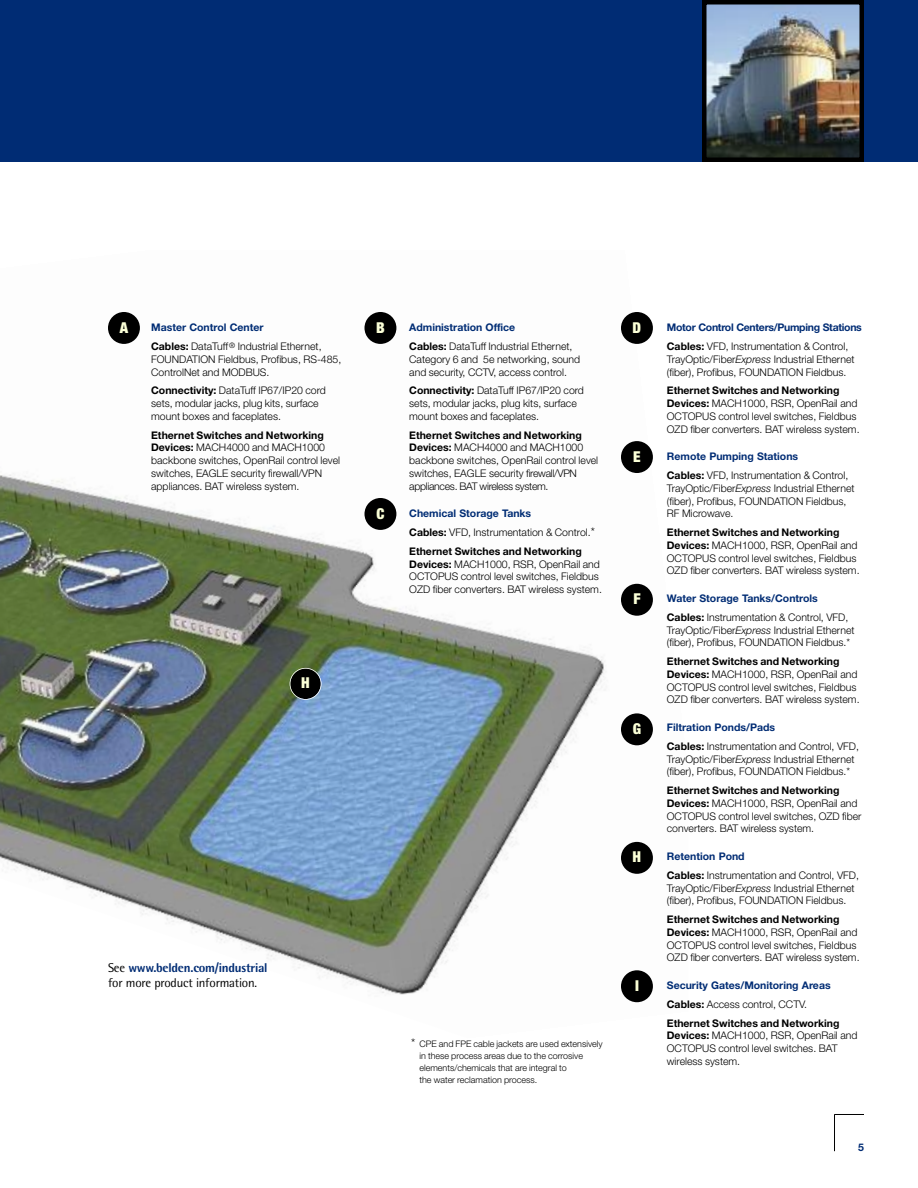
<style>
.page{position:relative;width:918px;height:1188px;background:#fff}
.page>*{position:absolute;margin:0;border:0;box-sizing:border-box;transform-origin:0 0}
.t1{font:900 condensed 15px "Helvetica Neue";color:#fbffd7}
.t2{font:12.75px/15px "Rotis Semi Sans";letter-spacing:-.015em;color:#000}
.t3{font:300 10.5px/12.8px "Helvetica Neue";color:#000}
.t4{font:700 10.5px/18.8px "Helvetica Neue";color:#000}
.t5{font:700 10.5px/18.8px "Helvetica Neue";letter-spacing:-.03em;color:#002c74}
.t6{font:300 9px/12px "Helvetica Neue";color:#000}
.s1{font-weight:700;color:#002c74}
.s2{font-weight:700}
.s3{color:#002c74}
.s4{font-weight:300}
.s5{font-weight:300;font-size:12px}
.s6{font-weight:800;color:#002c74}
.s7{font-size:12px}
.s8{color:#000}
.s9{font-weight:300;color:#000}
.s10{font-style:italic}
</style>
<div class="page">
<img style="left:0;top:312px;width:653px;height:691px">
<div style="left:0;top:0;width:918px;height:162px;background:#002c74"></div>
<hr style="left:834px;top:1115px;width:1px;height:36px;background:#000">
<hr style="left:834px;top:1114px;width:30px;height:1px;background:#000">
<img style="left:707px;top:5px;width:152px;height:152px">
<div style="left:702px;top:0;width:162px;height:162px;border:4px solid #000"></div>
<div style="left:108px;top:312px;width:32px;height:32px;background:#000;border-radius:50%"></div>
<div style="left:364px;top:312px;width:32px;height:32px;background:#000;border-radius:50%"></div>
<div style="left:364px;top:498px;width:32px;height:32px;background:#000;border-radius:50%"></div>
<div style="left:621px;top:312px;width:32px;height:32px;background:#000;border-radius:50%"></div>
<div style="left:621px;top:441px;width:32px;height:32px;background:#000;border-radius:50%"></div>
<div style="left:621px;top:584px;width:32px;height:32px;background:#000;border-radius:50%"></div>
<div style="left:621px;top:713px;width:32px;height:32px;background:#000;border-radius:50%"></div>
<div style="left:621px;top:842px;width:32px;height:32px;background:#000;border-radius:50%"></div>
<div style="left:621px;top:970px;width:32px;height:32px;background:#000;border-radius:50%"></div>
<div style="left:290px;top:669px;width:31px;height:30px;background:#000;border-radius:50%"></div>
<div style="left:290px;top:668px;width:32px;height:32px;border:2px solid #fff;border-radius:50%"></div>
<h1 class="t1" style="left:120px;top:322px;width:10px">A</h1>
<h1 class="t1" style="left:376px;top:322px;width:10px">B</h1>
<p class="t3" style="left:151px;top:319px;width:172px;line-height:18.8px"><span class="s1">Master Control Center<br></span><span class="s2">Cables:</span> DataTuff <sup>®</sup> Industrial Ethernet,</p>
<p class="t3" style="left:151px;top:354px;width:192px">FOUNDATION Fieldbus, Profibus, RS-485,<br>ControlNet and MODBUS.</p>
<p class="t3" style="left:151px;top:385px;width:176px"><span class="s2">Connectivity:</span> DataTuff IP67/IP20 cord sets, modular jacks, plug kits, surface mount boxes and faceplates.</p>
<p class="t3" style="left:151px;top:430px;width:190px"><span class="s2">Ethernet Switches and Networking Devices:</span> MACH4000 and MACH1000 backbone switches, OpenRail control level switches, EAGLE security firewall/VPN appliances. BAT wireless system.</p>
<h1 class="t1" style="left:376px;top:508px;width:10px">C</h1>
<p class="t3" style="left:409px;top:319px;width:165px;line-height:18.8px"><span class="s1">Administration Office<br></span><span class="s2">Cables:</span> DataTuff Industrial Ethernet,</p>
<p class="t3" style="left:409px;top:354px;width:173px">Category 6 and 5e networking, sound and security, CCTV, access control.</p>
<p class="t3" style="left:409px;top:385px;width:176px"><span class="s2">Connectivity:</span> DataTuff IP67/IP20 cord sets, modular jacks, plug kits, surface mount boxes and faceplates.</p>
<p class="t3" style="left:409px;top:430px;width:190px"><span class="s2">Ethernet Switches and Networking Devices:</span> MACH4000 and MACH1000 backbone switches, OpenRail control level switches, EAGLE security firewall/VPN appliances. BAT wireless system.</p>
<p class="t4" style="left:409px;top:505px;width:187px"><span class="s3">Chemical Storage Tanks<br></span>Cables: <span class="s4">VFD, Instrumentation &amp; Control.</span><span class="s5">*<br></span>Ethernet Switches and Networking</p>
<p class="t3" style="left:409px;top:559px;width:194px"><span class="s2">Devices:</span> MACH1000, RSR, OpenRail and<br>OCTOPUS control level switches, Fieldbus<br>OZD fiber converters. BAT wireless system.</p>
<h1 class="t1" style="left:301px;top:678px;width:10px">H</h1>
<p class="t2" style="left:108px;top:962px;width:161px">See <span class="s6">www.belden.com/industrial </span>for more product information.</p>
<p class="t6" style="left:419px;top:1039px;width:185px;text-indent:-8px"><span class="s7">*</span> CPE and FPE cable jackets are used extensively in these process areas due to the corrosive elements/chemicals that are integral to<br>the water reclamation process.</p>
<h1 class="t1" style="left:633px;top:322px;width:10px">D</h1>
<h1 class="t1" style="left:633px;top:451px;width:9px">E</h1>
<h1 class="t1" style="left:633px;top:594px;width:9px">F</h1>
<h1 class="t1" style="left:633px;top:723px;width:10px">G</h1>
<h1 class="t1" style="left:633px;top:852px;width:10px">H</h1>
<h1 class="t1" style="left:635px;top:980px;width:5px">I</h1>
<p class="t5" style="left:667px;top:319px;width:197px">Motor Control Centers/Pumping Stations<br><span class="s8">Cables:</span> <span class="s9">VFD, Instrumentation &amp; Control,</span></p>
<p class="t3" style="left:667px;top:354px;width:189px">TrayOptic/Fiber<span class="s10">Express</span> Industrial Ethernet (fiber), Profibus, FOUNDATION Fieldbus.</p>
<p class="t3" style="left:667px;top:385px;width:194px"><span class="s2">Ethernet Switches and Networking Devices:</span> MACH1000, RSR, OpenRail and OCTOPUS control level switches, Fieldbus OZD fiber converters. BAT wireless system.</p>
<p class="t3" style="left:667px;top:448px;width:183px;line-height:18.8px"><span class="s1">Remote Pumping Stations<br></span><span class="s2">Cables:</span> VFD, Instrumentation &amp; Control,</p>
<p class="t3" style="left:667px;top:483px;width:189px">TrayOptic/Fiber<span class="s10">Express</span> Industrial Ethernet (fiber), Profibus, FOUNDATION Fieldbus,<br>RF Microwave.</p>
<p class="t3" style="left:667px;top:527px;width:194px"><span class="s2">Ethernet Switches and Networking Devices:</span> MACH1000, RSR, OpenRail and OCTOPUS control level switches, Fieldbus OZD fiber converters. BAT wireless system.</p>
<p class="t3" style="left:667px;top:590px;width:183px;line-height:18.8px"><span class="s1">Water Storage Tanks/Controls<br></span><span class="s2">Cables:</span> Instrumentation &amp; Control, VFD,</p>
<p class="t3" style="left:667px;top:625px;width:189px">TrayOptic/Fiber<span class="s10">Express</span> Industrial Ethernet (fiber), Profibus, FOUNDATION Fieldbus.*</p>
<p class="t3" style="left:667px;top:656px;width:194px"><span class="s2">Ethernet Switches and Networking Devices:</span> MACH1000, RSR, OpenRail and OCTOPUS control level switches, Fieldbus OZD fiber converters. BAT wireless system.</p>
<p class="t3" style="left:667px;top:719px;width:194px;line-height:18.8px"><span class="s1">Filtration Ponds/Pads<br></span><span class="s2">Cables:</span> Instrumentation and Control, VFD,</p>
<p class="t3" style="left:667px;top:754px;width:189px">TrayOptic/Fiber<span class="s10">Express</span> Industrial Ethernet (fiber), Profibus, FOUNDATION Fieldbus.*</p>
<p class="t3" style="left:667px;top:785px;width:196px"><span class="s2">Ethernet Switches and Networking Devices:</span> MACH1000, RSR, OpenRail and OCTOPUS control level switches, OZD fiber converters. BAT wireless system.</p>
<p class="t3" style="left:667px;top:848px;width:194px;line-height:18.8px"><span class="s1">Retention Pond<br></span><span class="s2">Cables:</span> Instrumentation and Control, VFD,</p>
<p class="t3" style="left:667px;top:882px;width:189px">TrayOptic/Fiber<span class="s10">Express</span> Industrial Ethernet (fiber), Profibus, FOUNDATION Fieldbus.</p>
<p class="t3" style="left:667px;top:914px;width:194px"><span class="s2">Ethernet Switches and Networking Devices:</span> MACH1000, RSR, OpenRail and OCTOPUS control level switches, Fieldbus OZD fiber converters. BAT wireless system.</p>
<p class="t4" style="left:667px;top:977px;width:174px"><span class="s3">Security Gates/Monitoring Areas<br></span>Cables: <span class="s4">Access control, CCTV.<br></span>Ethernet Switches and Networking</p>
<p class="t3" style="left:667px;top:1030px;width:192px"><span class="s2">Devices:</span> MACH1000, RSR, OpenRail and<br>OCTOPUS control level switches. BAT wireless system.</p>
<p class="t5" style="left:858px;top:1139px;width:7px">5</p>
</div>
